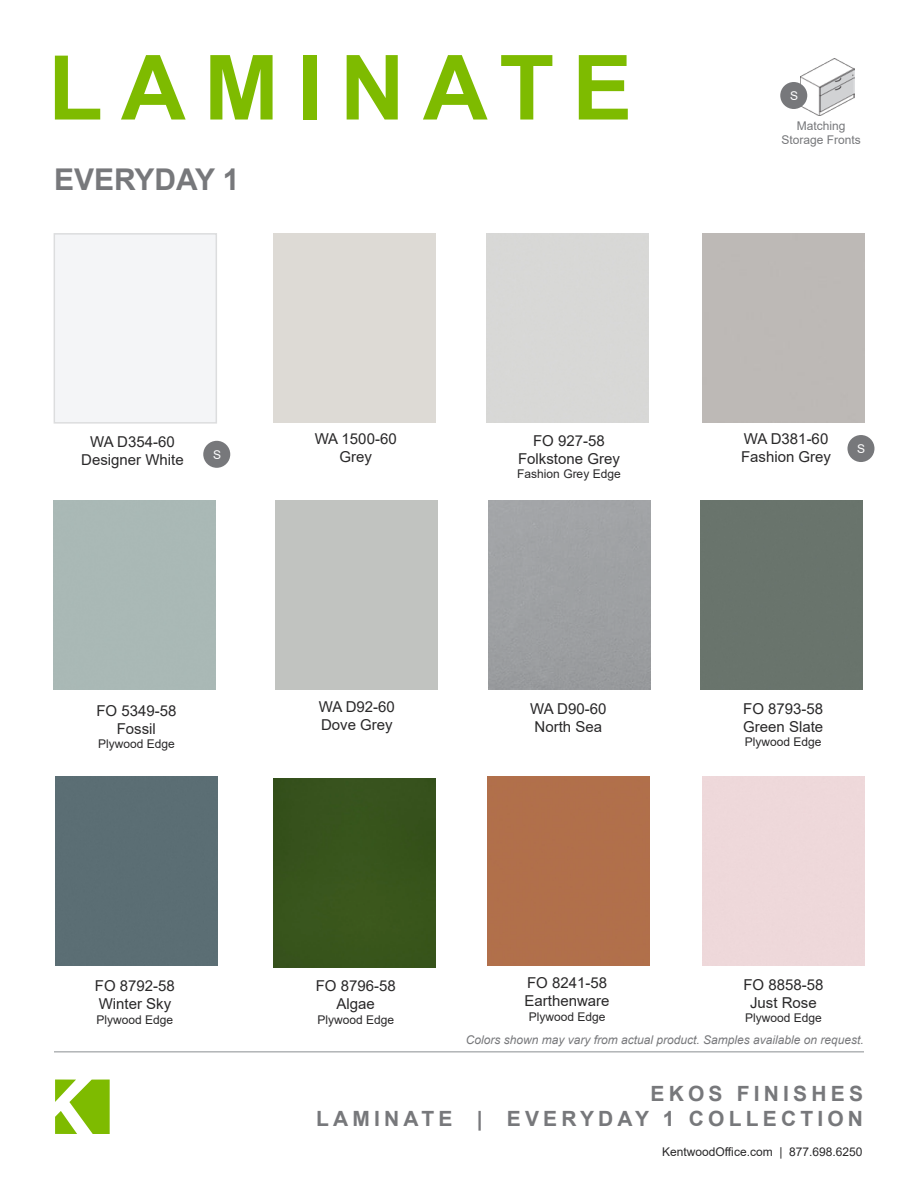
<style>
.page{position:relative;width:918px;height:1188px;background:#fff}
.page>*{position:absolute;margin:0;border:0;box-sizing:border-box;transform-origin:0 0}
.t1{font:700 90px "Arial";letter-spacing:.2em;color:#7ebb00}
.t2{font:700 30px "Arial";color:#77787b}
.t3{font:700 21px/25.2px "Arial";letter-spacing:.2em;color:#77787b;text-align:right}
.t4{font:15px/18px "Arial";color:#292829;text-align:center}
.t5{font:12px "Arial";color:#292829}
.t6{font:italic 12px "Arial";color:#77787b}
.t7{font:12px/14.4px "Arial";color:#77787b;text-align:center}
.t8{font:12px "Arial";color:#fff}
</style>
<div class="page">
<svg style="left:55px;top:1080px;width:55px;height:54px"></svg>
<hr style="left:54px;top:1051px;width:810px;height:2px;background:#b1b4b6">
<img style="left:800px;top:58px;width:55px;height:58px">
<div style="left:780px;top:82px;width:27px;height:27px;background:#77787b;border-radius:50%"></div>
<div style="left:273px;top:778px;width:162px;height:189px;background:#37541c"></div>
<div style="left:701px;top:501px;width:162px;height:189px;background:#69746c"></div>
<div style="left:488px;top:777px;width:162px;height:189px;background:#b16f4a"></div>
<div style="left:55px;top:776px;width:162px;height:189px;background:#5b6e74"></div>
<div style="left:847px;top:435px;width:27px;height:27px;background:#77787b;border-radius:50%"></div>
<div style="left:54px;top:233px;width:163px;height:191px;border:2px solid #dcddde"></div>
<div style="left:203px;top:441px;width:27px;height:27px;background:#77787b;border-radius:50%"></div>
<h1 class="t1" style="left:48px;top:24px;width:586px">LAMINATE</h1>
<h2 class="t2" style="left:54px;top:158px;width:187px">EVERYDAY 1</h2>
<p class="t8" style="left:790px;top:87px;width:10px">S</p>
<p class="t7" style="left:782px;top:118px;width:81px">Matching<br>Storage Fronts</p>
<p class="t4" style="left:81px;top:433px;width:104px">WA D354-60<br>Designer White</p>
<p class="t8" style="left:213px;top:446px;width:10px">S</p>
<p class="t4" style="left:96px;top:702px;width:82px">FO 5349-58<br>Fossil</p>
<p class="t5" style="left:98px;top:736px;width:78px">Plywood Edge</p>
<p class="t4" style="left:95px;top:977px;width:82px;text-align:left">FO 8792-58<br>Winter Sky</p>
<p class="t5" style="left:97px;top:1011px;width:78px">Plywood Edge</p>
<p class="t4" style="left:741px;top:429px;width:92px;text-align:left">WA D381-60<br>Fashion Grey</p>
<p class="t4" style="left:315px;top:430px;width:83px">WA 1500-60<br>Grey</p>
<p class="t8" style="left:857px;top:440px;width:10px">S</p>
<p class="t4" style="left:518px;top:432px;width:103px">FO 927-58<br>Folkstone Grey</p>
<p class="t5" style="left:517px;top:466px;width:105px">Fashion Grey Edge</p>
<p class="t4" style="left:319px;top:698px;width:78px;text-align:left">WA D92-60<br>Dove Grey</p>
<p class="t4" style="left:530px;top:700px;width:78px;text-align:left">WA D90-60<br>North Sea</p>
<p class="t4" style="left:316px;top:977px;width:82px">FO 8796-58<br>Algae</p>
<p class="t5" style="left:317px;top:1011px;width:78px">Plywood Edge</p>
<p class="t4" style="left:525px;top:974px;width:87px;text-align:left">FO 8241-58<br>Earthenware</p>
<p class="t5" style="left:529px;top:1008px;width:78px">Plywood Edge</p>
<p class="t4" style="left:743px;top:700px;width:82px;text-align:left">FO 8793-58<br>Green Slate</p>
<p class="t5" style="left:745px;top:734px;width:78px">Plywood Edge</p>
<p class="t4" style="left:743px;top:975px;width:82px">FO 8858-58<br>Just Rose</p>
<p class="t5" style="left:745px;top:1010px;width:78px">Plywood Edge</p>
<p class="t6" style="left:466px;top:1032px;width:400px">Colors shown may vary from actual product. Samples available on request.</p>
<h3 class="t3" style="left:316px;top:1081px;width:549px">EKOS FINISHES<br>LAMINATE | EVERYDAY 1 COLLECTION</h3>
<p class="t5" style="left:662px;top:1143px;width:202px">KentwoodOffice.com | 877.698.6250</p>
</div>
